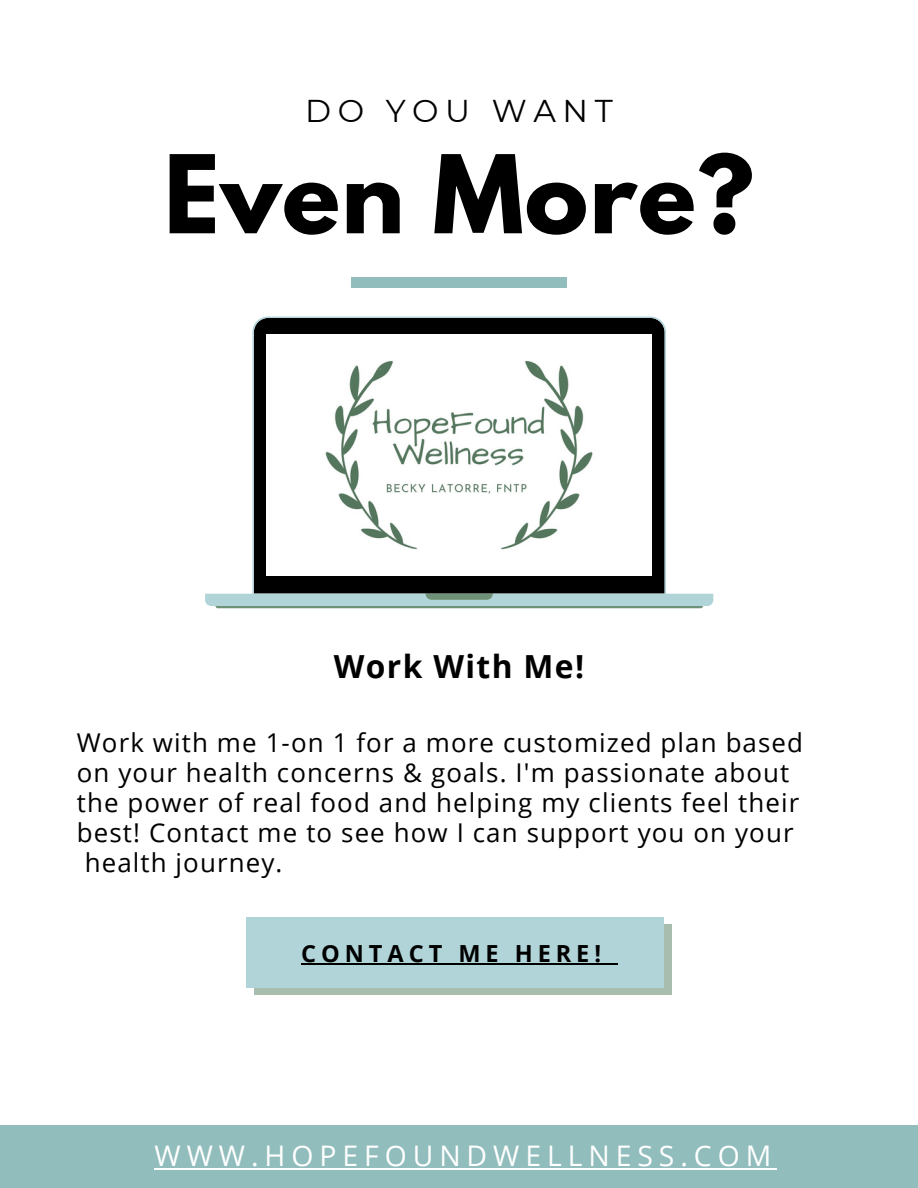
<style>
.page{position:relative;width:918px;height:1188px;background:#fff}
.page>*{position:absolute;margin:0;border:0;box-sizing:border-box;transform-origin:0 0}
.t1{font:700 96px "League Spartan";letter-spacing:.01em;color:#000}
.t2{font:700 31.8px "Open Sans";letter-spacing:.045em;color:#000}
.t3{font:31.5px "Montserrat";letter-spacing:.21em;color:#000}
.t4{font:28.35px "Open Sans";letter-spacing:.21em;color:#fff}
.t5{font:25.95px "Open Sans";letter-spacing:.045em;color:#000}
.t6{font:700 23.55px "Open Sans";letter-spacing:.21em;color:#000}
</style>
<div class="page">
<div style="left:351px;top:278px;width:216px;height:10px;background:#91bdbc"></div>
<div style="left:0;top:1125px;width:918px;height:63px;background:#91bdbc"></div>
<svg style="left:205px;top:317px;width:508px;height:289px"></svg>
<svg style="left:425px;top:594px;width:68px;height:6px"></svg>
<svg style="left:216px;top:606px;width:487px;height:2px"></svg>
<img style="left:266px;top:334px;width:386px;height:241px">
<div style="left:255px;top:924px;width:417px;height:71px;background:#a8bdad"></div>
<div style="left:247px;top:917px;width:417px;height:71px;background:#b1d4d8"></div>
<hr style="left:301px;top:964px;width:305px;height:1px;background:#000">
<hr style="left:155px;top:1168px;width:622px;height:1px;background:#fff">
<p class="t3" style="left:305px;top:91px;width:309px">DO YOU WANT</p>
<h1 class="t1" style="left:164px;top:147px;width:592px">Even More?</h1>
<p class="t2" style="left:334px;top:644px;width:252px">Work With Me!</p>
<p class="t5" style="left:77px;top:724px;width:728px">Work with me 1-on 1 for a more customized plan based</p>
<p class="t5" style="left:77px;top:754px;width:714px">on your health concerns &amp; goals. I'm passionate about</p>
<p class="t5" style="left:77px;top:784px;width:724px">the power of real food and helping my clients feel their</p>
<p class="t5" style="left:77px;top:814px;width:718px">best! Contact me to see how I can support you on your</p>
<p class="t5" style="left:85px;top:844px;width:199px">health journey.</p>
<p class="t6" style="left:301px;top:937px;width:301px">CONTACT ME HERE!</p>
<p class="t4" style="left:155px;top:1136px;width:618px">WWW.HOPEFOUNDWELLNESS.COM</p>
</div>
